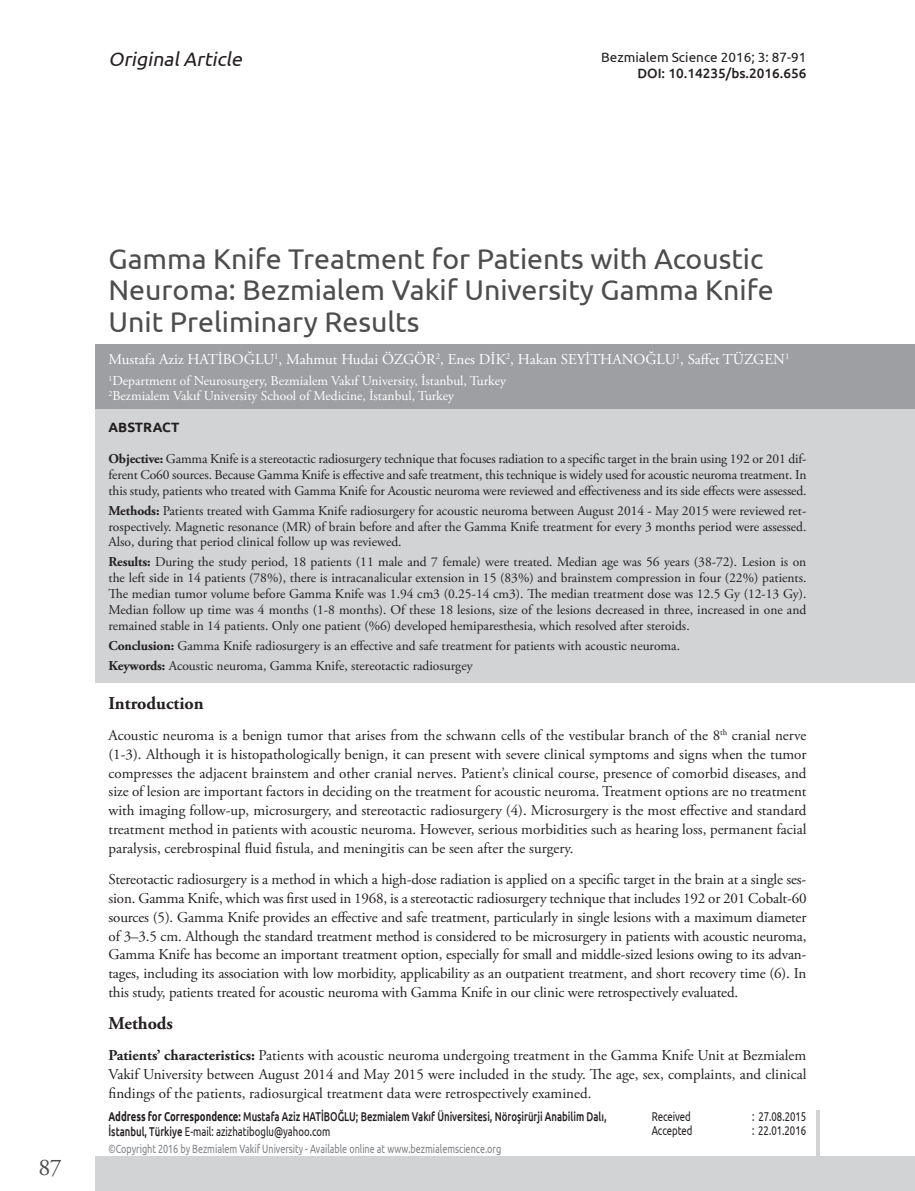
<style>
.page{position:relative;width:915px;height:1191px;background:#fff}
.page>*{position:absolute;margin:0;border:0;box-sizing:border-box;transform-origin:0 0}
.t1{font:28.5px/31.5px "Ubuntu";color:#4d4d4f}
.t2{font:24px "Adobe Garamond Pro";color:#4d4d4f}
.t3{font:italic 19.5px "Ubuntu";color:#231f20}
.t4{font:700 18px "Adobe Garamond Pro";color:#231f20}
.t5{font:15px/18.8px "Adobe Garamond Pro";color:#231f20;text-align:justify}
.t6{font:15px "Adobe Garamond Pro";color:#fff}
.t7{font:13.5px/15.8px "Adobe Garamond Pro";color:#231f20;text-align:justify}
.t8{font:13.5px/15px "Adobe Garamond Pro";color:#fff}
.t9{font:13.5px "Ubuntu";color:#231f20}
.t10{font:500 13.5px "Ubuntu";color:#231f20}
.t11{font:700 13.5px "Ubuntu";color:#231f20}
.t12{font:500 12.75px/15.3px "Ubuntu";color:#231f20;scale:.75 1}
.t13{font:12.75px "Ubuntu";color:#231f20;scale:.75 1}
.t14{font:12px "Ubuntu";color:#808285;scale:.75 1}
.s1{font-weight:700}
.s2{font-weight:400}
</style>
<div class="page">
<div style="left:96px;top:1157px;width:818px;height:34px;background:#d1d3d4"></div>
<hr style="left:815px;top:1110px;width:4px;height:81px;background:#d1d3d4">
<div style="left:96px;top:387px;width:818px;height:295px;background:#d1d3d4"></div>
<div style="left:96px;top:344px;width:818px;height:65px;background:#9d9fa2"></div>
<h3 class="t3" style="left:108px;top:47px;width:139px">OriginalArticle</h3>
<p class="t9" style="left:601px;top:49px;width:207px">Bezmialem Science 2016; 3: 87-91</p>
<p class="t10" style="left:637px;top:65px;width:170px">DOI: 10.14235/bs.2016.656</p>
<h2 class="t2" style="left:38px;top:1152px;width:25px">87</h2>
<h1 class="t1" style="left:108px;top:242px;width:666px">Gamma Knife Treatment for Patients with Acoustic<br>Neuroma: Bezmialem Vakif University Gamma Knife<br>Unit Preliminary Results</h1>
<p class="t6" style="left:108px;top:350px;width:682px">Mustafa Aziz HATİBOĞLU<sup>1</sup>, Mahmut Hudai ÖZGÖR<sup>2</sup>, Enes DİK<sup>2</sup>, Hakan SEYİTHANOĞLU<sup>1</sup>, Saffet TÜZGEN<sup>1</sup></p>
<p class="t8" style="left:108px;top:374px;width:399px"><sup>1</sup>Department of Neurosurgery, Bezmialem Vakıf University, İstanbul, Turkey<br><sup>2</sup>Bezmialem Vakıf University School of Medicine, İstanbul, Turkey</p>
<p class="t11" style="left:108px;top:419px;width:72px">ABSTRACT</p>
<p class="t7" style="left:108px;top:452px;width:699px"><span class="s1">Objective:</span> Gamma Knife is a stereotactic radiosurgery technique that focuses radiation to a specific target in the brain using 192 or 201 dif&shy;ferent Co60 sources. Because Gamma Knife is effective and safe treatment, this technique is widely used for acoustic neuroma treatment. In this study, patients who treated with Gamma Knife for Acoustic neuroma were reviewed and effectiveness and its side effects were assessed.</p>
<p class="t7" style="left:108px;top:503px;width:699px"><span class="s1">Methods:</span> Patients treated with Gamma Knife radiosurgery for acoustic neuroma between August 2014 - May 2015 were reviewed ret&shy;rospectively. Magnetic resonance (MR) of brain before and after the Gamma Knife treatment for every 3 months period were assessed.<br>Also, during that period clinical follow up was reviewed.</p>
<p class="t7" style="left:108px;top:555px;width:699px"><span class="s1">Results:</span> During the study period, 18 patients (11 male and 7 female) were treated. Median age was 56 years (38-72). Lesion is on the left side in 14 patients (78%), there is intracanalicular extension in 15 (83%) and brainstem compression in four (22%) patients.<br>The median tumor volume before Gamma Knife was 1.94 cm3 (0.25-14 cm3). The median treatment dose was 12.5 Gy (12-13 Gy).<br>Median follow up time was 4 months (1-8 months). Of these 18 lesions, size of the lesions decreased in three, increased in one and remained stable in 14 patients. Only one patient (%6) developed hemiparesthesia, which resolved after steroids.</p>
<p class="t7" style="left:108px;top:636px;width:573px;line-height:20px"><span class="s1">Conclusion:</span> Gamma Knife radiosurgery is an effective and safe treatment for patients with acoustic neuroma.<br><span class="s1">Keywords:</span> Acoustic neuroma, Gamma Knife, stereotactic radiosurgey</p>
<p class="t4" style="left:108px;top:692px;width:97px">Introduction</p>
<p class="t5" style="left:108px;top:726px;width:699px">Acoustic neuroma is a benign tumor that arises from the schwann cells of the vestibular branch of the 8<sup>th</sup> cranial nerve (1-3). Although it is histopathologically benign, it can present with severe clinical symptoms and signs when the tumor compresses the adjacent brainstem and other cranial nerves. Patient’s clinical course, presence of comorbid diseases, and size of lesion are important factors in deciding on the treatment for acoustic neuroma. Treatment options are no treatment with imaging follow-up, microsurgery, and stereotactic radiosurgery (4). Microsurgery is the most effective and standard treatment method in patients with acoustic neuroma. However, serious morbidities such as hearing loss, permanent facial paralysis, cerebrospinal fluid fistula, and meningitis can be seen after the surgery.</p>
<p class="t5" style="left:108px;top:870px;width:699px">Stereotactic radiosurgery is a method in which a high-dose radiation is applied on a specific target in the brain at a single ses&shy;sion. Gamma Knife, which was first used in 1968, is a stereotactic radiosurgery technique that includes 192 or 201 Cobalt-60 sources (5). Gamma Knife provides an effective and safe treatment, particularly in single lesions with a maximum diameter of 3–3.5 cm. Although the standard treatment method is considered to be microsurgery in patients with acoustic neuroma, Gamma Knife has become an important treatment option, especially for small and middle-sized lesions owing to its advan&shy;tages, including its association with low morbidity, applicability as an outpatient treatment, and short recovery time (6). In this study, patients treated for acoustic neuroma with Gamma Knife in our clinic were retrospectively evaluated.</p>
<p class="t4" style="left:108px;top:1012px;width:66px">Methods</p>
<p class="t5" style="left:108px;top:1046px;width:699px"><span class="s1">Patients’ characteristics:</span> Patients with acoustic neuroma undergoing treatment in the Gamma Knife Unit at Bezmialem Vakif University between August 2014 and May 2015 were included in the study. The age, sex, complaints, and clinical findings of the patients, radiosurgical treatment data were retrospectively examined.</p>
<p class="t12" style="left:108px;top:1108px;width:665px"><span class="s1">Address for Correspondence:</span> Mustafa Aziz HATİBOĞLU; Bezmialem Vakıf Üniversitesi, Nöroşirürji Anabilim Dalı,<br>İstanbul, Türkiye <span class="s2">E-mail: azizhatiboglu@yahoo.com</span></p>
<p class="t14" style="left:108px;top:1141px;width:525px">©Copyright 2016 by Bezmialem Vakif University - Available online at www.bezmialemscience.org</p>
<p class="t13" style="left:651px;top:1108px;width:54px">Received</p>
<p class="t13" style="left:752px;top:1108px;width:73px">: 27.08.2015</p>
<p class="t13" style="left:651px;top:1123px;width:56px">Accepted</p>
<p class="t13" style="left:752px;top:1123px;width:73px">: 22.01.2016</p>
</div>
